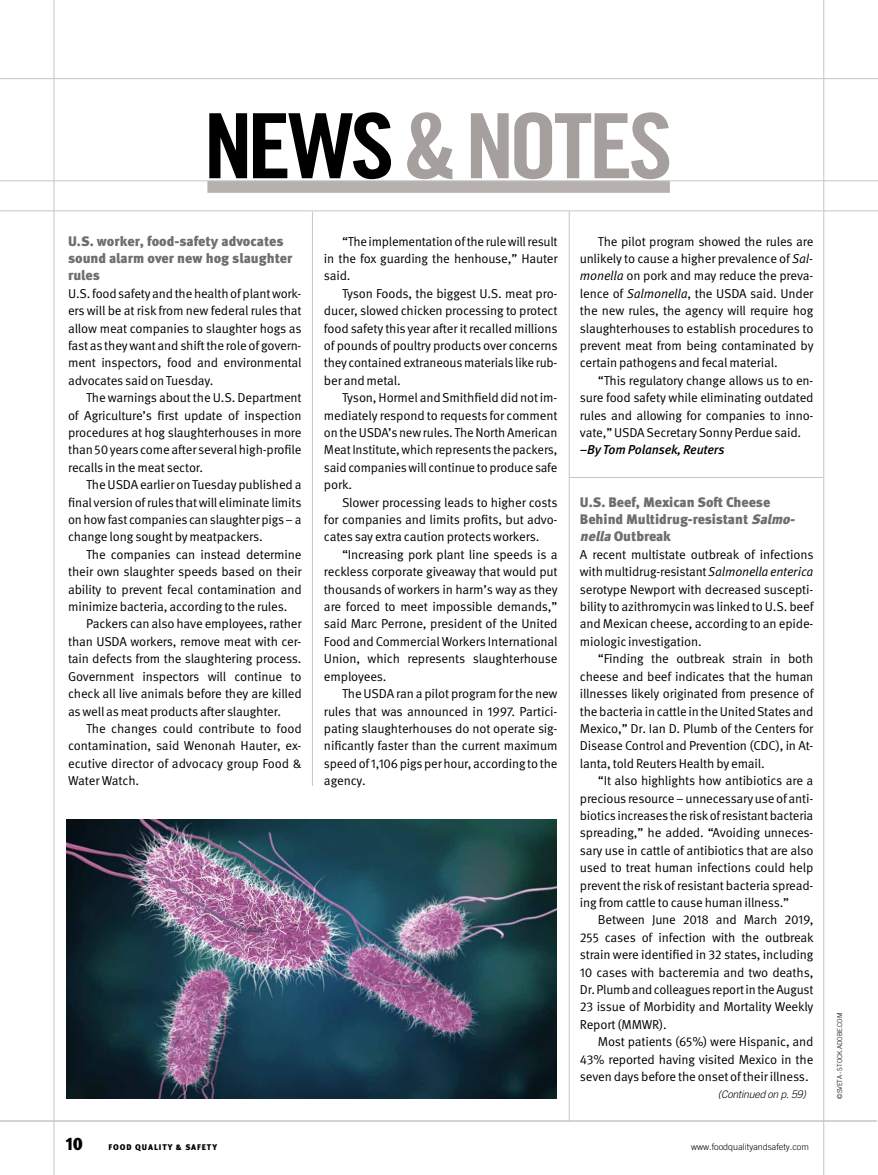
<style>
.page{position:relative;width:878px;height:1175px;background:#fff}
.page>*{position:absolute;margin:0;border:0;box-sizing:border-box;transform-origin:0 0}
.t1{font:90px "Trade Gothic LT Com Bd Cn 20";letter-spacing:-.045em;color:#a59f9d;scale:1.1 1}
.t2{font:900 18px "Meta OT";color:#000}
.t3{font:900 13.8px/17.4px "Meta OT";letter-spacing:-.005em;color:#706d6b}
.t4{font:12.9px/17.4px "Meta OT Norm";letter-spacing:-.015em;color:#000;text-align:justify}
.t5{font:italic 500 12.9px "Meta OT";letter-spacing:-.015em;color:#000}
.t6{font:italic 300 10.5px "Trade Gothic LT Com";letter-spacing:-.015em;color:#000}
.t7{font:300 9px "Trade Gothic LT Com";color:#000}
.t8{font:900 8.25px "Meta OT";letter-spacing:.11em;color:#000}
.t9{font:300 6.75px "Trade Gothic LT Com";letter-spacing:-.015em;color:#000}
.s1{color:#000}
.s2{font-family:"Meta OT Norm Ita"}
.s3{font-style:italic}
</style>
<div class="page">
<hr style="left:0;top:1120px;width:877px;height:1px;background:#c6c6c6">
<hr style="left:0;top:78px;width:878px;height:1px;background:#c6c6c6">
<div style="left:207px;top:181px;width:462px;height:12px;background:#b6b0af"></div>
<hr style="left:0;top:180px;width:878px;height:1px;background:#c6c6c6">
<hr style="left:0;top:210px;width:878px;height:1px;background:#c6c6c6">
<hr style="left:54px;top:0;width:1px;height:1174px;background:#c6c6c6">
<hr style="left:312px;top:211px;width:1px;height:575px;background:#c6c6c6">
<hr style="left:569px;top:211px;width:1px;height:910px;background:#c6c6c6">
<hr style="left:823px;top:0;width:1px;height:1174px;background:#c6c6c6">
<hr style="left:569px;top:477px;width:254px;height:1px;background:#c6c6c6">
<img style="left:67px;top:819px;width:489px;height:279px">
<h1 class="t1" style="left:203px;top:91px;width:428px"><span class="s1">NEWS</span> &amp; NOTES</h1>
<p class="t3" style="left:68px;top:233px;width:226px">U.S. worker, food-safety advocates sound alarm over new hog slaughter rules</p>
<p class="t4" style="left:68px;top:285px;width:235px">U.S. food safety and the health of plant work&shy;ers will be at risk from new federal rules that allow meat companies to slaughter hogs as fast as they want and shift the role of govern&shy;ment inspectors, food and environmental advocates said on Tuesday.</p>
<p class="t4" style="left:68px;top:389px;width:235px;text-indent:18px">The warnings about the U.S. Department of Agriculture’s first update of inspection procedures at hog slaughterhouses in more than 50 years come after several high-profile recalls in the meat sector.</p>
<p class="t4" style="left:68px;top:476px;width:235px;text-indent:18px">The USDA earlier on Tuesday published a final version of rules that will eliminate limits on how fast companies can slaughter pigs – a change long sought by meatpackers.</p>
<p class="t4" style="left:68px;top:546px;width:235px;text-indent:18px">The companies can instead determine their own slaughter speeds based on their ability to prevent fecal contamination and minimize bacteria, according to the rules.</p>
<p class="t4" style="left:68px;top:615px;width:235px;text-indent:18px">Packers can also have employees, rather than USDA workers, remove meat with cer&shy;tain defects from the slaughtering process.<br>Government inspectors will continue to check all live animals before they are killed as well as meat products after slaughter.</p>
<p class="t4" style="left:68px;top:720px;width:235px;text-indent:18px">The changes could contribute to food contamination, said Wenonah Hauter, ex&shy;ecutive director of advocacy group Food &amp; Water Watch.</p>
<p class="t4" style="left:324px;top:232px;width:235px;text-indent:18px">“The implementation of the rule will result in the fox guarding the henhouse,” Hauter said.</p>
<p class="t4" style="left:324px;top:285px;width:235px;text-indent:18px">Tyson Foods, the biggest U.S. meat pro&shy;ducer, slowed chicken processing to protect food safety this year after it recalled millions of pounds of poultry products over concerns they contained extraneous materials like rub&shy;ber and metal.</p>
<p class="t4" style="left:324px;top:389px;width:235px;text-indent:18px">Tyson, Hormel and Smithfield did not im&shy;mediately respond to requests for comment on the USDA’s new rules. The North American Meat Institute, which represents the packers, said companies will continue to produce safe pork.</p>
<p class="t4" style="left:324px;top:493px;width:235px;text-indent:18px">Slower processing leads to higher costs for companies and limits profits, but advo&shy;cates say extra caution protects workers.</p>
<p class="t4" style="left:324px;top:546px;width:235px;text-indent:18px">“Increasing pork plant line speeds is a reckless corporate giveaway that would put thousands of workers in harm’s way as they are forced to meet impossible demands,” said Marc Perrone, president of the United Food and Commercial Workers International Union, which represents slaughterhouse employees.</p>
<p class="t4" style="left:324px;top:685px;width:235px;text-indent:18px">The USDA ran a pilot program for the new rules that was announced in 1997. Partici&shy;pating slaughterhouses do not operate sig&shy;nificantly faster than the current maximum speed of 1,106 pigs per hour, according to the agency.</p>
<p class="t4" style="left:580px;top:232px;width:235px;text-indent:18px">The pilot program showed the rules are unlikely to cause a higher prevalence of <span class="s2">Sal&shy;monella</span> on pork and may reduce the preva&shy;lence of <span class="s2">Salmonella</span>, the USDA said. Under the new rules, the agency will require hog slaughterhouses to establish procedures to prevent meat from being contaminated by certain pathogens and fecal material.</p>
<p class="t4" style="left:580px;top:372px;width:235px;text-indent:18px">“This regulatory change allows us to en&shy;sure food safety while eliminating outdated rules and allowing for companies to inno&shy;vate,” USDA Secretary Sonny Perdue said.</p>
<p class="t5" style="left:580px;top:442px;width:146px">–By Tom Polansek, Reuters</p>
<p class="t3" style="left:580px;top:494px;width:220px">U.S. Beef, Mexican Soft Cheese<br>Behind Multidrug-resistant <span class="s3">Salmo&shy;nella</span>Outbreak</p>
<p class="t4" style="left:580px;top:546px;width:235px">A recent multistate outbreak of infections with multidrug-resistant <span class="s2">Salmonella enterica </span>serotype Newport with decreased suscepti&shy;bility to azithromycin was linked to U.S. beef and Mexican cheese, according to an epide&shy;miologic investigation.</p>
<p class="t4" style="left:580px;top:650px;width:235px;text-indent:18px">“Finding the outbreak strain in both cheese and beef indicates that the human illnesses likely originated from presence of the bacteria in cattle in the United States and Mexico,” Dr. Ian D. Plumb of the Centers for Disease Control and Prevention (CDC), in At&shy;lanta, told Reuters Health by email.</p>
<p class="t4" style="left:580px;top:772px;width:235px;text-indent:18px">“It also highlights how antibiotics are a precious resource – unnecessary use of anti&shy;biotics increases the risk of resistant bacteria spreading,” he added. “Avoiding unneces&shy;sary use in cattle of antibiotics that are also used to treat human infections could help prevent the risk of resistant bacteria spread&shy;ing from cattle to cause human illness.”</p>
<p class="t4" style="left:580px;top:911px;width:235px;text-indent:18px">Between June 2018 and March 2019, 255 cases of infection with the outbreak strain were identified in 32 states, including 10 cases with bacteremia and two deaths, Dr. Plumb and colleagues report in the August 23 issue of Morbidity and Mortality Weekly Report (MMWR).</p>
<p class="t4" style="left:580px;top:1033px;width:235px;text-indent:18px">Most patients (65%) were Hispanic, and 43% reported having visited Mexico in the seven days before the onset of their illness.</p>
<p class="t6" style="left:717px;top:1088px;width:90px">(Continued on p. 59)</p>
<h2 class="t2" style="left:65px;top:1133px;width:19px">10</h2>
<p class="t8" style="left:109px;top:1142px;width:110px">FOOD QUALITY &amp; SAFETY</p>
<p class="t7" style="left:691px;top:1141px;width:119px">www.foodqualityandsafety.com</p>
<p class="t9" style="left:835px;top:1098px;width:88px;rotate:-90deg">©SVETA - STOCK.ADOBE.COM</p>
</div>
